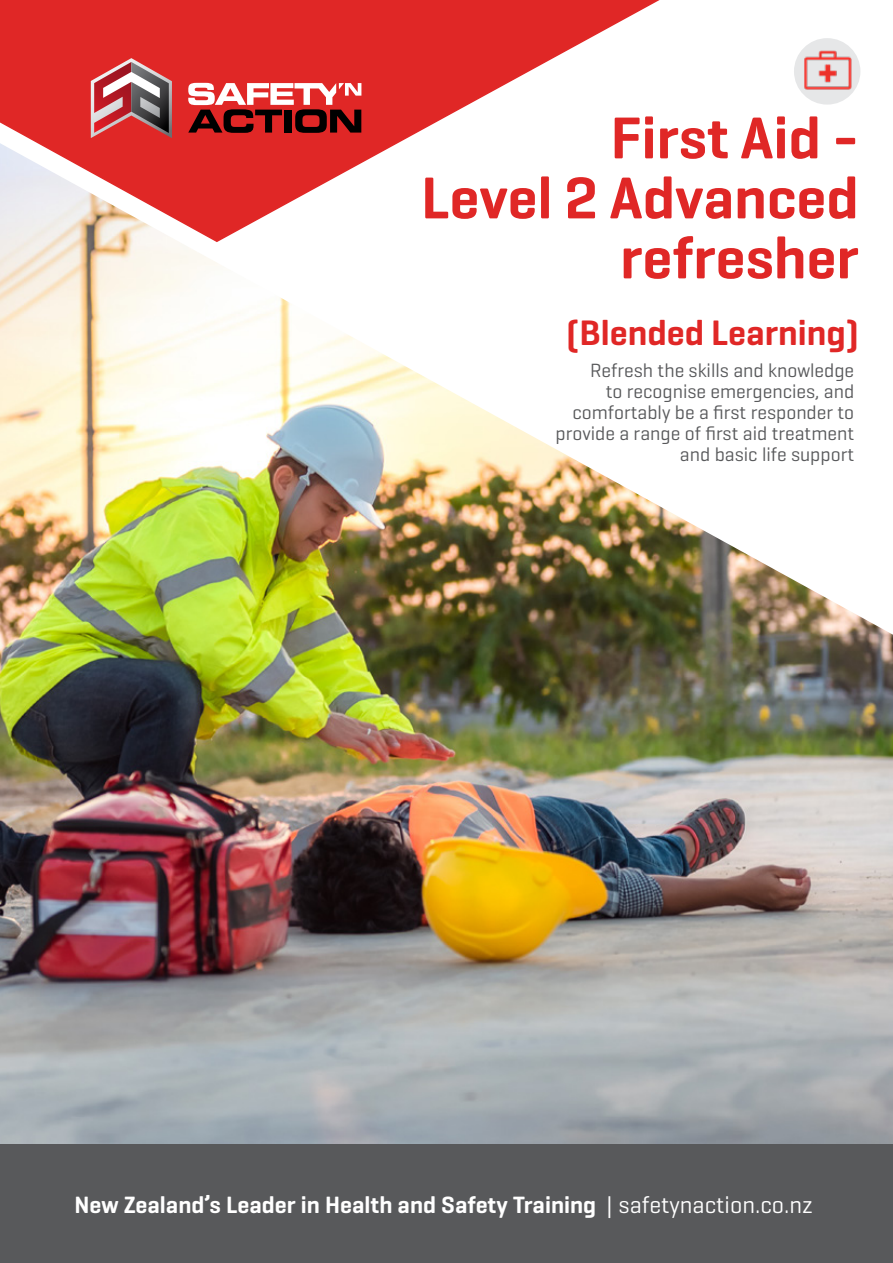
<style>
.page{position:relative;width:893px;height:1263px;background:#fff}
.page>*{position:absolute;margin:0;border:0;box-sizing:border-box;transform-origin:0 0}
.t1{font:600 60px/60px "Geogrotesque";color:#e02726;text-align:right}
.t2{font:600 36px "Geogrotesque";color:#e02726}
.t3{font:600 24px "Geogrotesque";color:#fff}
.t4{font:19.5px/21px "Geogrotesque";color:#58595b;text-align:right}
.s1{font-weight:400}
</style>
<div class="page">
<img style="left:0;top:243px;width:893px;height:901px">
<div style="left:794px;top:38px;width:66px;height:67px;background:#e6e7e8;border-radius:50%"></div>
<img style="left:804px;top:50px;width:47px;height:39px">
<svg style="left:0;top:0;width:660px;height:243px"></svg>
<svg style="left:91px;top:58px;width:81px;height:80px;background:#b46063"></svg>
<svg style="left:188px;top:83px;width:173px;height:50px"></svg>
<div style="left:0;top:1144px;width:893px;height:119px;background:#58595b"></div>
<h1 class="t1" style="left:421px;top:107px;width:439px">First Aid -<br>Level 2 Advanced refresher</h1>
<h2 class="t2" style="left:566px;top:310px;width:294px">(Blended Learning)</h2>
<p class="t4" style="left:555px;top:359px;width:300px">Refresh the skills and knowledge<br>to recognise emergencies, and comfortably be a first responder to provide a range of first aid treatment and basic life support</p>
<p class="t3" style="left:74px;top:1189px;width:740px">New Zealand’s Leader in Health and Safety Training <span class="s1">| safetynaction.co.nz</span></p>
</div>
